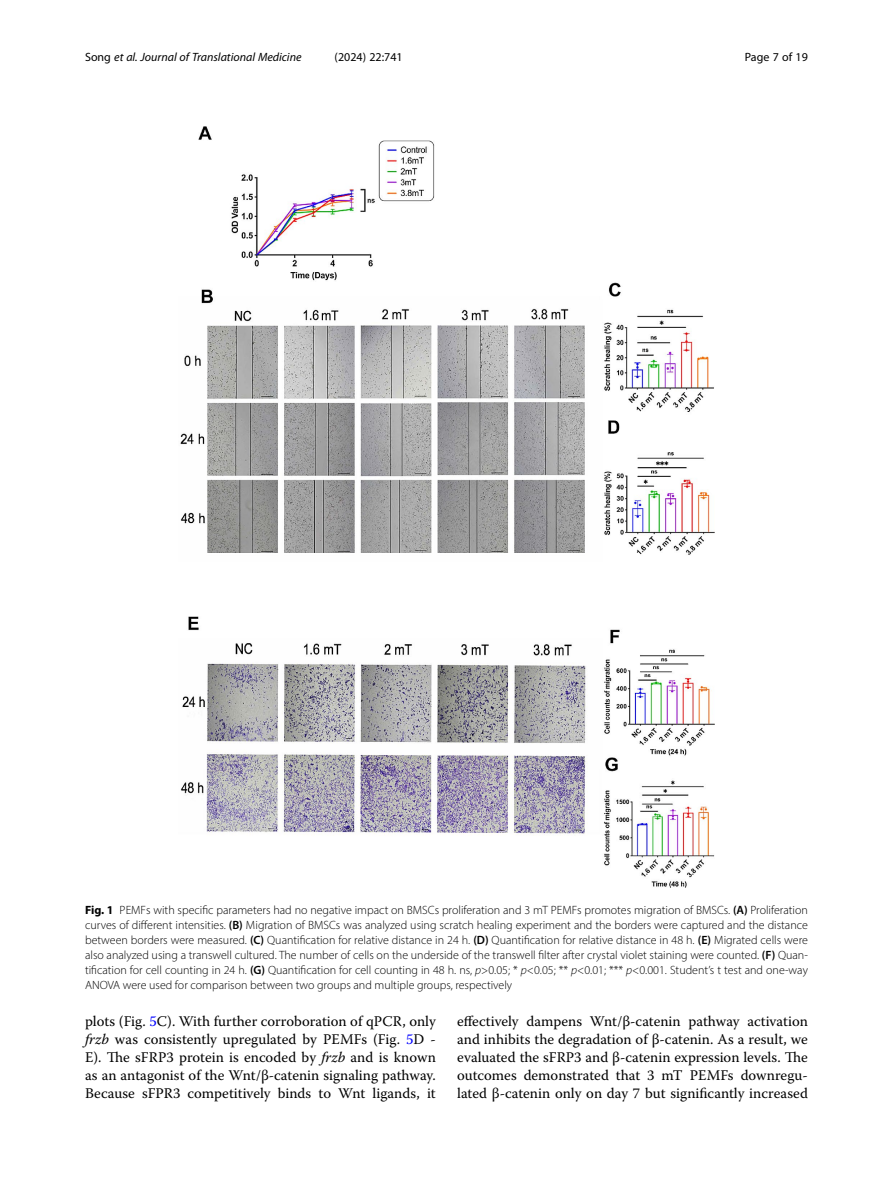
<style>
.page{position:relative;width:893px;height:1191px;background:#fff}
.page>*{position:absolute;margin:0;border:0;box-sizing:border-box;transform-origin:0 0}
.Body_Text_Indent{font:14.7px/18px "Warnock Pro";color:#000;text-align:justify}
.Figure_Caption{font:300 12px/15px "Myriad Pro";color:#000;text-align:justify}
.t1{font:italic 12px "Myriad Pro";color:#000}
.t2{font:12px "Myriad Pro";color:#000}
.s1{font-style:normal}
.s2{font-weight:700}
.s3{font-weight:600}
.s4{font-style:italic}
.s5{color:#00f}
</style>
<div class="page">
<img style="left:180px;top:126px;width:534px;height:761px">
<p class="t1" style="left:85px;top:50px;width:218px"><span class="s1">Song</span> et al. Journal of Translational Medicine</p>
<p class="t2" style="left:335px;top:50px;width:70px">(2024) 22:741</p>
<p class="t2" style="left:745px;top:50px;width:65px">Page 7 of 19</p>
<p class="Figure_Caption" style="left:85px;top:902px;width:724px"><span class="s2">Fig. 1</span> PEMFs with specific parameters had no negative impact on BMSCs proliferation and 3 mT PEMFs promotes migration of BMSCs. <span class="s3">(A)</span> Proliferation curves of different intensities. <span class="s3">(B)</span> Migration of BMSCs was analyzed using scratch healing experiment and the borders were captured and the distance between borders were measured. <span class="s3">(C)</span> Quantification for relative distance in 24 h. <span class="s3">(D)</span> Quantification for relative distance in 48 h. <span class="s3">(E)</span> Migrated cells were also analyzed using a transwell cultured. The number of cells on the underside of the transwell filter after crystal violet staining were counted. <span class="s3">(F)</span> Quan&shy;tification for cell counting in 24 h. <span class="s3">(G)</span> Quantification for cell counting in 48 h. ns, <span class="s4">p</span>&gt;0.05; * <span class="s4">p</span>&lt;0.05; ** <span class="s4">p</span>&lt;0.01; *** <span class="s4">p</span>&lt;0.001. Student’s t test and one-way ANOVA were used for comparison between two groups and multiple groups, respectively</p>
<p class="Body_Text_Indent" style="left:85px;top:1012px;width:352px">plots (Fig. <span class="s5">5</span>C). With further corroboration of qPCR, only <span class="s4">frzb</span> was consistently upregulated by PEMFs (Fig. <span class="s5">5</span>D - E). The sFRP3 protein is encoded by <span class="s4">frzb</span> and is known as an antagonist of the Wnt/β-catenin signaling pathway.<br>Because sFPR3 competitively binds to Wnt ligands, it</p>
<p class="Body_Text_Indent" style="left:457px;top:1012px;width:352px">effectively dampens Wnt/β-catenin pathway activation and inhibits the degradation of β-catenin. As a result, we evaluated the sFRP3 and β-catenin expression levels. The outcomes demonstrated that 3 mT PEMFs downregu&shy;lated β-catenin only on day 7 but significantly increased</p>
</div>
